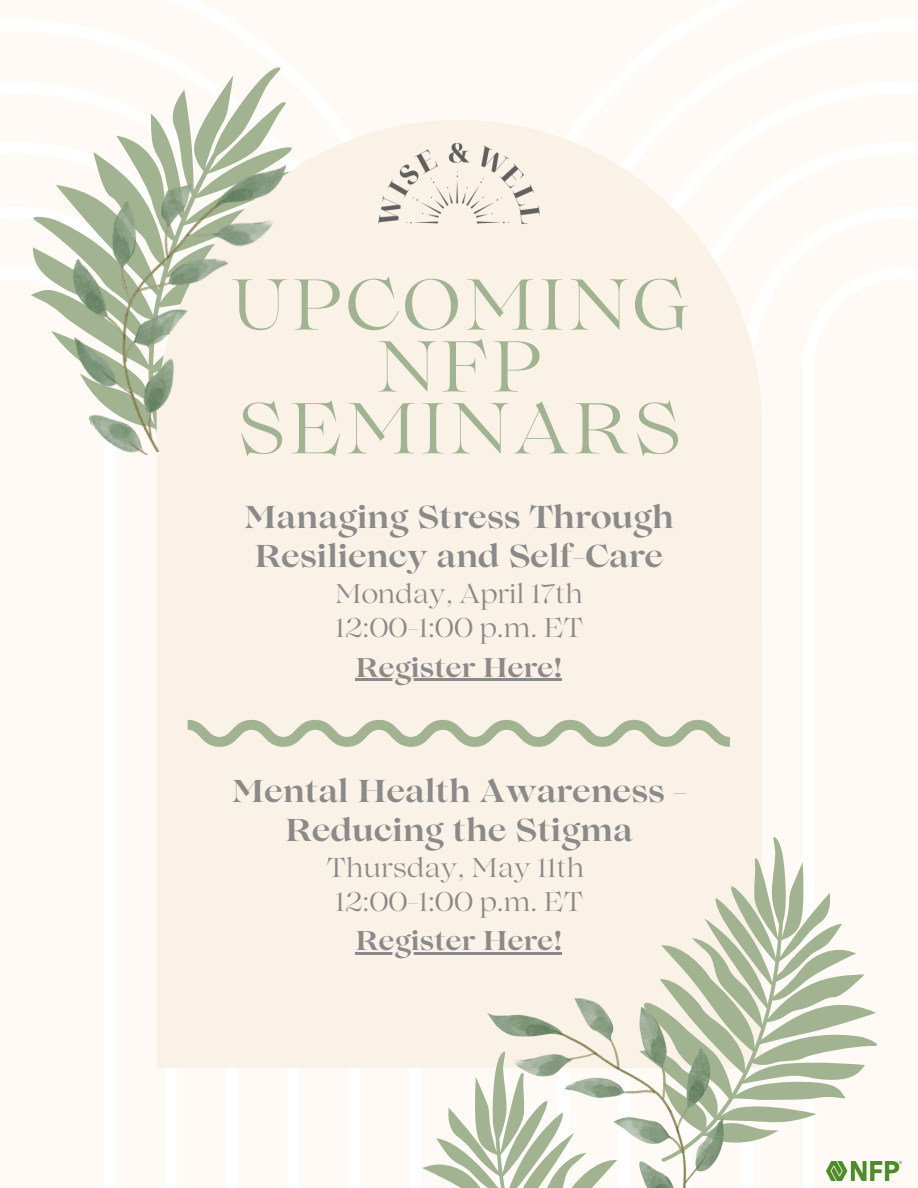
<style>
.page{position:relative;width:918px;height:1188px;background:#fff}
.page>*{position:absolute;margin:0;border:0;box-sizing:border-box;transform-origin:0 0}
.t1{font:71.55px/61.8px "Lovelace";letter-spacing:.055em;color:#a1b391;text-align:center}
.t2{font:700 31.5px/39.3px "Lovelace";color:#8a8a8a;text-align:center}
.t3{font:27px/33.8px "Lovelace";color:#8a8a8a}
.t4{font:700 27px "Lovelace";color:#8a8a8a}
</style>
<div class="page">
<svg style="left:30px;top:67px;width:256px;height:232px;fill:#fffaf5"></svg>
<div style="left:156px;top:120px;width:606px;height:948px;background:#faf1e7"></div>
<svg style="left:639px;top:836px;width:239px;height:307px"></svg>
<svg style="left:394px;top:1050px;width:93px;height:138px"></svg>
<img style="left:487px;top:999px;width:241px;height:189px">
<img style="left:37px;top:159px;width:313px;height:308px">
<svg style="left:188px;top:720px;width:542px;height:27px;background:#d3d6c1"></svg>
<img style="left:826px;top:1161px;width:76px;height:19px">
<img style="left:375px;top:131px;width:168px;height:105px">
<hr style="left:356px;top:679px;width:206px;height:2px;background:#8a8a8a">
<hr style="left:356px;top:953px;width:206px;height:2px;background:#8a8a8a">
<h1 class="t1" style="left:230px;top:281px;width:459px">UPCOMING<br>NFP<br>SEMINARS</h1>
<p class="t2" style="left:244px;top:501px;width:432px">Managing Stress Through<br>Resiliency and Self-Care</p>
<p class="t3" style="left:335px;top:580px;width:250px">Monday, April 17th<br>12:00-1:00 p.m. ET</p>
<p class="t4" style="left:356px;top:657px;width:208px">Register Here!</p>
<p class="t2" style="left:232px;top:775px;width:456px">Mental Health Awareness -<br>Reducing the Stigma</p>
<p class="t3" style="left:327px;top:854px;width:259px">Thursday, May 11th<br>12:00-1:00 p.m. ET</p>
<p class="t4" style="left:356px;top:931px;width:208px">Register Here!</p>
</div>
